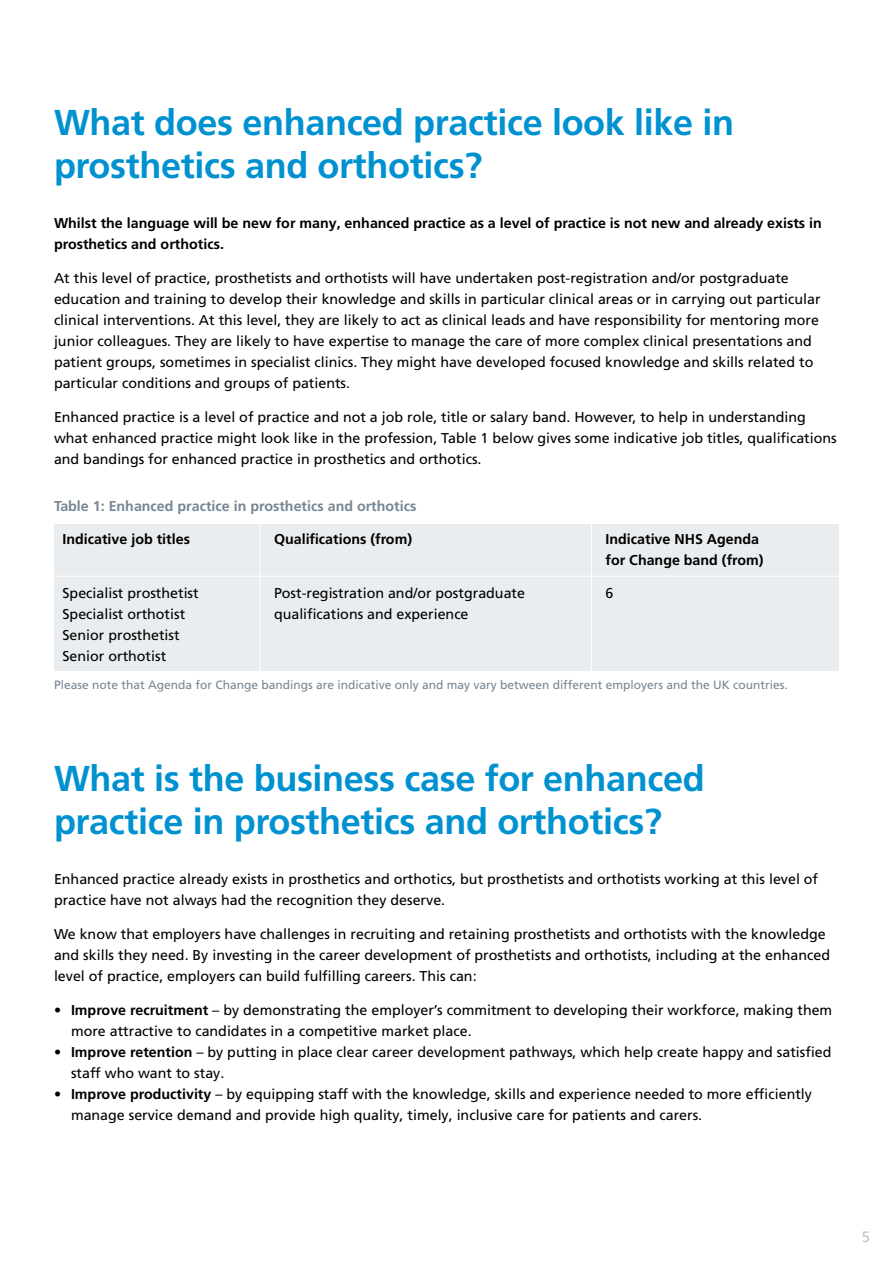
<style>
.page{position:relative;width:893px;height:1263px;background:#fff}
.page>*{position:absolute;margin:0;border:0;box-sizing:border-box;transform-origin:0 0}
.t1{font:700 36px/43.2px "Frutiger LT Pro";letter-spacing:-.01em;color:#0091d0}
.t2{font:15px "Frutiger LT Pro";color:#bac3c8}
.t3{font:14.25px/21px "Frutiger LT Pro";color:#000}
.t4{font:700 14.25px/21px "Frutiger LT Pro";color:#000}
.t5{font:700 14.25px "Frutiger LT Pro";color:#768692}
.t6{font:12px "Frutiger LT Pro";color:#768692}
.s1{font-weight:700}
</style>
<div class="page">
<div style="left:54px;top:524px;width:785px;height:147px;background:#eaedef"></div>
<hr style="left:260px;top:524px;width:1px;height:147px;background:#fff">
<hr style="left:591px;top:524px;width:1px;height:147px;background:#fff">
<hr style="left:54px;top:576px;width:785px;height:1px;background:#fff">
<p class="t1" style="left:54px;top:101px;width:682px">What does enhanced practice look like in prosthetics and orthotics?</p>
<p class="t4" style="left:54px;top:213px;width:769px">Whilst the language will be new for many, enhanced practice as a level of practice is not new and already exists in prosthetics and orthotics.</p>
<p class="t3" style="left:54px;top:268px;width:768px">At this level of practice, prosthetists and orthotists will have undertaken post-registration and/or postgraduate education and training to develop their knowledge and skills in particular clinical areas or in carrying out particular clinical interventions. At this level, they are likely to act as clinical leads and have responsibility for mentoring more junior colleagues. They are likely to have expertise to manage the care of more complex clinical presentations and patient groups, sometimes in specialist clinics. They might have developed focused knowledge and skills related to particular conditions and groups of patients.</p>
<p class="t3" style="left:54px;top:406px;width:784px">Enhanced practice is a level of practice and not a job role, title or salary band. However, to help in understanding what enhanced practice might look like in the profession, Table 1 below gives some indicative job titles, qualifications and bandings for enhanced practice in prosthetics and orthotics.</p>
<p class="t5" style="left:54px;top:498px;width:364px">Table 1: Enhanced practice in prosthetics and orthotics</p>
<p class="t4" style="left:63px;top:528px;width:129px">Indicative job titles</p>
<p class="t4" style="left:274px;top:528px;width:140px">Qualifications (from)</p>
<p class="t4" style="left:606px;top:528px;width:160px">Indicative NHS Agenda for Change band (from)</p>
<p class="t3" style="left:63px;top:583px;width:138px">Specialist prosthetist</p>
<p class="t3" style="left:274px;top:583px;width:253px">Post-registration and/or postgraduate</p>
<p class="t3" style="left:606px;top:583px;width:9px">6</p>
<p class="t3" style="left:63px;top:604px;width:124px">Specialist orthotist</p>
<p class="t3" style="left:274px;top:604px;width:196px">qualifications and experience</p>
<p class="t3" style="left:63px;top:625px;width:119px">Senior prosthetist</p>
<p class="t3" style="left:63px;top:646px;width:105px">Senior orthotist</p>
<p class="t6" style="left:54px;top:678px;width:735px">Please note that Agenda for Change bandings are indicative only and may vary between different employers and the UK countries.</p>
<p class="t1" style="left:54px;top:757px;width:652px">What is the business case for enhanced practice in prosthetics and orthotics?</p>
<p class="t3" style="left:54px;top:869px;width:766px">Enhanced practice already exists in prosthetics and orthotics, but prosthetists and orthotists working at this level of practice have not always had the recognition they deserve.</p>
<p class="t3" style="left:54px;top:923px;width:778px">We know that employers have challenges in recruiting and retaining prosthetists and orthotists with the knowledge and skills they need. By investing in the career development of prosthetists and orthotists, including at the enhanced level of practice, employers can build fulfilling careers. This can:</p>
<p class="t3" style="left:71px;top:999px;width:763px;text-indent:-17px">• <span class="s1">Improve recruitment</span> – by demonstrating the employer’s commitment to developing their workforce, making them more attractive to candidates in a competitive market place.</p>
<p class="t3" style="left:71px;top:1041px;width:762px;text-indent:-17px">• <span class="s1">Improve retention</span> – by putting in place clear career development pathways, which help create happy and satisfied staff who want to stay.</p>
<p class="t3" style="left:71px;top:1083px;width:742px;text-indent:-17px">• <span class="s1">Improve productivity</span> – by equipping staff with the knowledge, skills and experience needed to more efficiently manage service demand and provide high quality, timely, inclusive care for patients and carers.</p>
<p class="t2" style="left:862px;top:1227px;width:10px">5</p>
</div>
